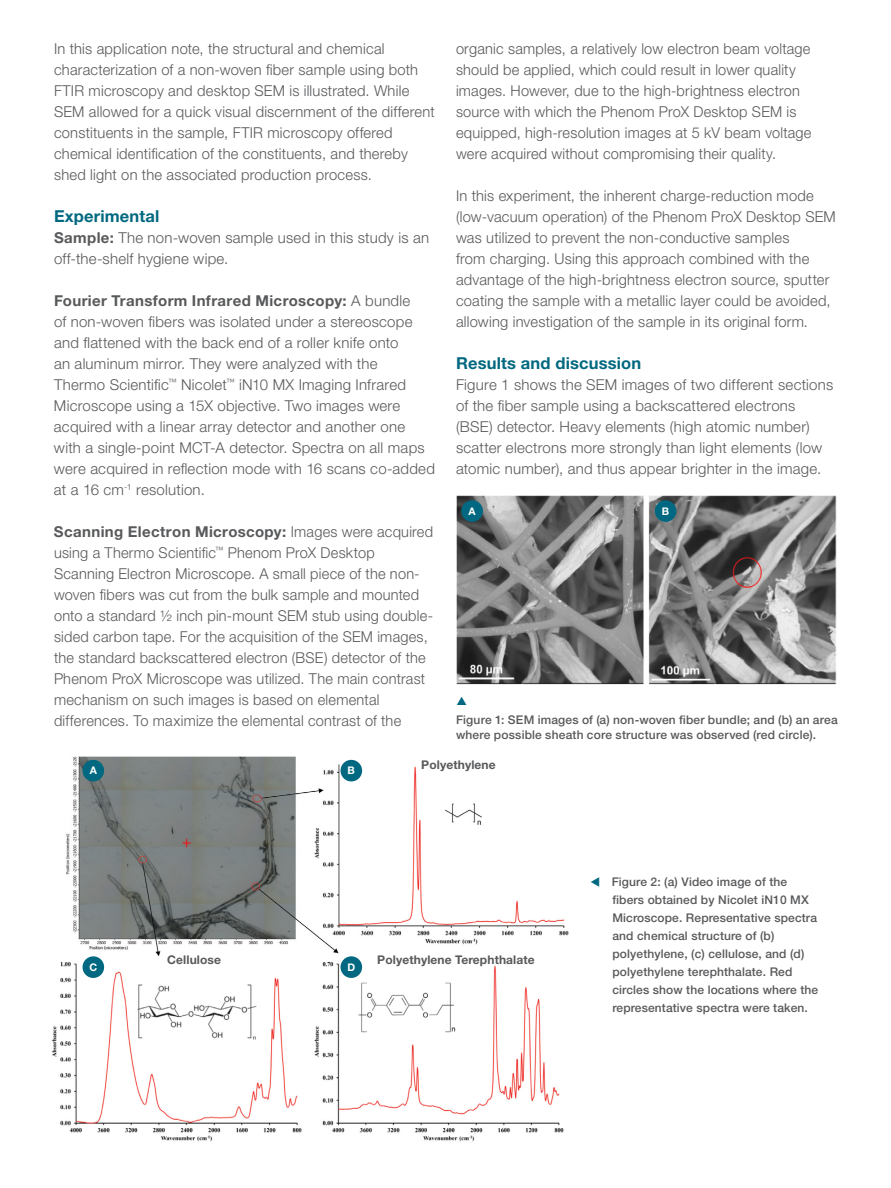
<style>
.page{position:relative;width:891px;height:1188px;background:#fff}
.page>*{position:absolute;margin:0;border:0;box-sizing:border-box;transform-origin:0 0}
.t1{font:700 16.5px "Helvetica Neue LT Std";letter-spacing:.01em;color:#006880}
.t2{font:300 15px/21px "Helvetica Neue LT Std";letter-spacing:.015em;color:#58595b}
.t3{font:500 12px/18px "Helvetica Neue LT Std";letter-spacing:.01em;color:#58595b}
.t4{font:700 12px "Helvetica Neue LT Std";letter-spacing:.01em;color:#58595b}
.t5{font:700 10.5px "Helvetica Neue LT Std";color:#fff}
.s1{font-weight:700}
.s2{color:#006880}
</style>
<div class="page">
<img style="left:52px;top:756px;width:517px;height:386px">
<img style="left:456px;top:495px;width:381px;height:189px">
<div style="left:461px;top:500px;width:22px;height:22px;background:#006880;border-radius:50%"></div>
<div style="left:655px;top:500px;width:21px;height:22px;background:#006880;border-radius:50%"></div>
<div style="left:83px;top:760px;width:21px;height:21px;background:#006880;border-radius:50%"></div>
<div style="left:341px;top:760px;width:21px;height:21px;background:#006880;border-radius:50%"></div>
<div style="left:83px;top:956px;width:21px;height:22px;background:#006880;border-radius:50%"></div>
<div style="left:341px;top:956px;width:21px;height:22px;background:#006880;border-radius:50%"></div>
<p class="t2" style="left:54px;top:38px;width:382px">In this application note, the structural and chemical characterization of a non-woven fiber sample using both FTIR microscopy and desktop SEM is illustrated. While SEM allowed for a quick visual discernment of the different constituents in the sample, FTIR microscopy offered chemical identification of the constituents, and thereby shed light on the associated production process.</p>
<p class="t1" style="left:54px;top:206px;width:107px">Experimental</p>
<p class="t2" style="left:54px;top:227px;width:377px"><span class="s1">Sample:</span> The non-woven sample used in this study is an off-the-shelf hygiene wipe.</p>
<p class="t2" style="left:54px;top:290px;width:383px"><span class="s1">Fourier Transform Infrared Microscopy:</span> A bundle<br>of non-woven fibers was isolated under a stereoscope and flattened with the back end of a roller knife onto<br>an aluminum mirror. They were analyzed with the<br>Thermo Scientific<sup>™</sup> Nicolet<sup>™</sup> iN10 MX Imaging Infrared Microscope using a 15X objective. Two images were acquired with a linear array detector and another one with a single-point MCT-A detector. Spectra on all maps were acquired in reflection mode with 16 scans co-added at a 16 cm<sup>-1</sup> resolution.</p>
<p class="t2" style="left:54px;top:521px;width:381px"><span class="s1">Scanning Electron Microscopy:</span> Images were acquired using a Thermo Scientific<sup>™</sup> Phenom ProX Desktop Scanning Electron Microscope. A small piece of the non&shy;woven fibers was cut from the bulk sample and mounted onto a standard ½ inch pin-mount SEM stub using double&shy;sided carbon tape. For the acquisition of the SEM images, the standard backscattered electron (BSE) detector of the Phenom ProX Microscope was utilized. The main contrast mechanism on such images is based on elemental differences. To maximize the elemental contrast of the</p>
<p class="t2" style="left:456px;top:38px;width:357px">organic samples, a relatively low electron beam voltage should be applied, which could result in lower quality images. However, due to the high-brightness electron source with which the Phenom ProX Desktop SEM is equipped, high-resolution images at 5 kV beam voltage were acquired without compromising their quality.</p>
<p class="t2" style="left:456px;top:185px;width:381px">In this experiment, the inherent charge-reduction mode (low-vacuum operation) of the Phenom ProX Desktop SEM was utilized to prevent the non-conductive samples<br>from charging. Using this approach combined with the advantage of the high-brightness electron source, sputter coating the sample with a metallic layer could be avoided, allowing investigation of the sample in its original form.</p>
<p class="t1" style="left:456px;top:353px;width:187px">Results and discussion</p>
<p class="t2" style="left:456px;top:374px;width:379px">Figure 1 shows the SEM images of two different sections of the fiber sample using a backscattered electrons (BSE) detector. Heavy elements (high atomic number) scatter electrons more strongly than light elements (low atomic number), and thus appear brighter in the image.</p>
<p class="t5" style="left:469px;top:505px;width:9px">A</p>
<p class="t5" style="left:662px;top:505px;width:9px">B</p>
<p class="t3" style="left:456px;top:711px;width:383px;line-height:15.8px">Figure 1: SEM images of (a) non-woven fiber bundle; and (b) an area where possible sheath core structure was observed (red circle).</p>
<p class="t5" style="left:90px;top:764px;width:9px">A</p>
<p class="t5" style="left:348px;top:764px;width:9px">B</p>
<p class="t4" style="left:421px;top:757px;width:76px">Polyethylene</p>
<p class="t4" style="left:167px;top:952px;width:55px">Cellulose</p>
<p class="t4" style="left:377px;top:952px;width:159px">Polyethylene Terephthalate</p>
<p class="t5" style="left:89px;top:961px;width:9px">C</p>
<p class="t5" style="left:347px;top:961px;width:9px">D</p>
<p class="t3" style="left:612px;top:873px;width:207px;text-indent:-22px"><span class="s2">▼</span> Figure 2: (a) Video image of the fibers obtained by Nicolet iN10 MX Microscope. Representative spectra and chemical structure of (b) polyethylene, (c) cellulose, and (d) polyethylene terephthalate. Red circles show the locations where the representative spectra were taken.</p>
</div>
